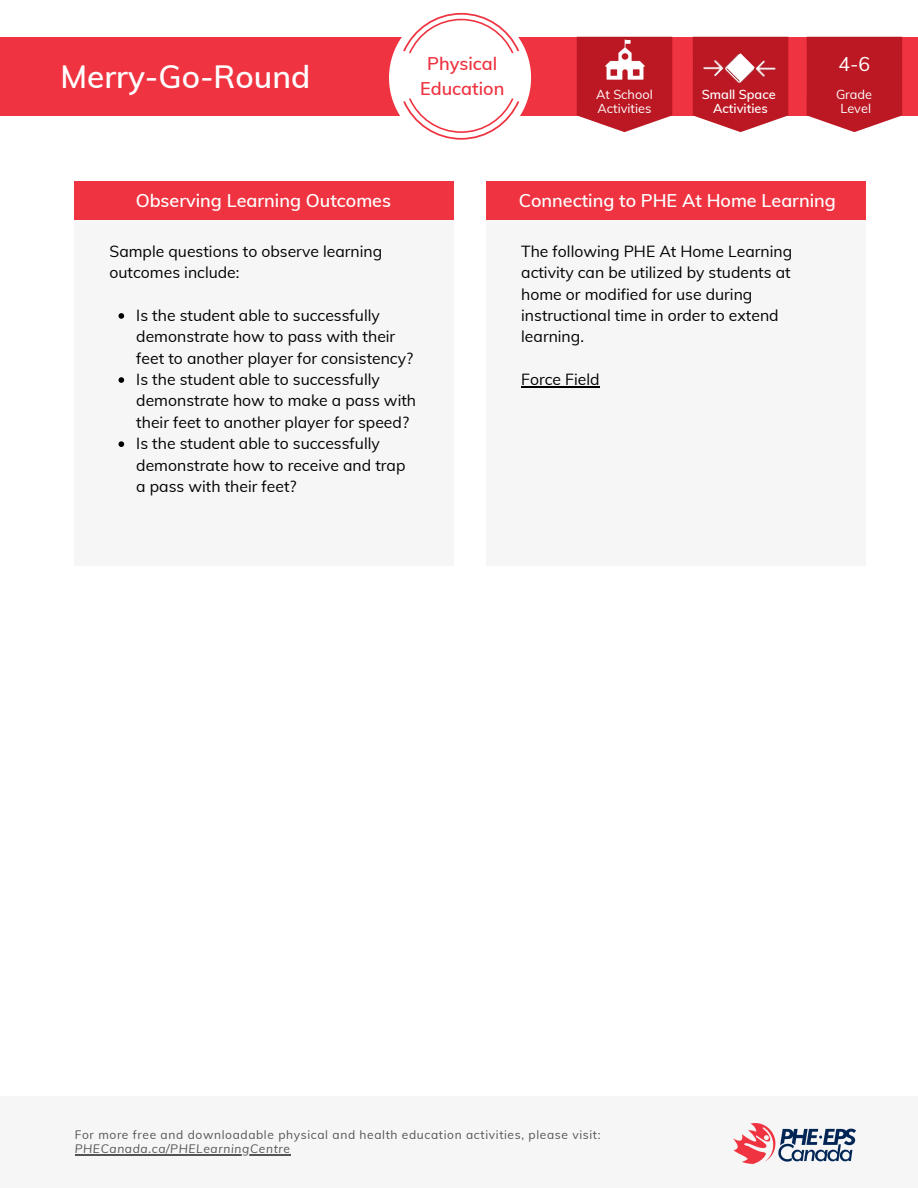
<style>
.page{position:relative;width:918px;height:1188px;background:#fff}
.page>*{position:absolute;margin:0;border:0;box-sizing:border-box;transform-origin:0 0}
.t1{font:600 31.5px "Muli";color:#fff}
.t2{font:19.5px "Muli";color:#fff}
.t3{font:600 18px "Muli";color:#fff}
.t4{font:600 18px/25px "Muli";color:#ef3340;text-align:center}
.t5{font:15.75px/21.3px "Muli";color:#000}
.t6{font:12.75px/14.7px "Muli";color:#fff;text-align:center}
.t7{font:600 12.75px/14.7px "Muli";color:#fff;text-align:center}
.t8{font:12px/14.1px "Muli";letter-spacing:.055em;color:#545454}
.s1{font-style:italic}
</style>
<div class="page">
<div style="left:0;top:1096px;width:918px;height:92px;background:#f6f6f6"></div>
<img style="left:734px;top:1123px;width:121px;height:41px">
<hr style="left:75px;top:1154px;width:208px;height:1px;background:#545454">
<div style="left:75px;top:219px;width:379px;height:347px;background:#f6f6f6"></div>
<div style="left:75px;top:181px;width:379px;height:38px;background:#ef3340"></div>
<svg style="left:119px;top:313px;width:5px;height:6px"></svg>
<svg style="left:119px;top:377px;width:5px;height:6px"></svg>
<svg style="left:119px;top:441px;width:5px;height:6px"></svg>
<div style="left:486px;top:219px;width:380px;height:347px;background:#f6f6f6"></div>
<div style="left:486px;top:181px;width:379px;height:38px;background:#ef3340"></div>
<hr style="left:521px;top:386px;width:79px;height:1px;background:#000">
<div style="left:0;top:37px;width:918px;height:79px;background:#ef3340"></div>
<svg style="left:807px;top:37px;width:95px;height:95px;background:#c12b35"></svg>
<svg style="left:389px;top:12px;width:142px;height:128px"></svg>
<svg style="left:577px;top:37px;width:95px;height:95px;background:#c3323c"></svg>
<img style="left:601px;top:37px;width:47px;height:47px">
<img style="left:692px;top:36px;width:97px;height:79px">
<svg style="left:693px;top:37px;width:95px;height:95px;background:#c53a44"></svg>
<h1 class="t1" style="left:60px;top:56px;width:251px">Merry-Go-Round</h1>
<p class="t4" style="left:420px;top:50px;width:86px">Physical<br>Education</p>
<p class="t6" style="left:596px;top:86px;width:58px;text-align:left">At School<br>Activities</p>
<p class="t7" style="left:702px;top:86px;width:75px">Small Space<br>Activities</p>
<p class="t2" style="left:839px;top:51px;width:33px">4-6</p>
<p class="t6" style="left:836px;top:86px;width:38px">Grade<br>Level</p>
<p class="t3" style="left:136px;top:188px;width:257px">Observing Learning Outcomes</p>
<p class="t5" style="left:110px;top:240px;width:274px">Sample questions to observe learning outcomes include:</p>
<p class="t5" style="left:136px;top:304px;width:281px">Is the student able to successfully demonstrate how to pass with their feet to another player for consistency?<br>Is the student able to successfully demonstrate how to make a pass with their feet to another player for speed?<br>Is the student able to successfully demonstrate how to receive and trap a pass with their feet?</p>
<p class="t3" style="left:519px;top:188px;width:319px">Connecting to PHE At Home Learning</p>
<p class="t5" style="left:521px;top:240px;width:272px">The following PHE At Home Learning activity can be utilized by students at home or modified for use during instructional time in order to extend learning.</p>
<p class="t5" style="left:521px;top:369px;width:80px">Force Field</p>
<p class="t8" style="left:75px;top:1127px;width:527px">For more free and downloadable physical and health education activities, please visit:<br><span class="s1">PHECanada.ca/PHELearningCentr</span>e</p>
</div>
